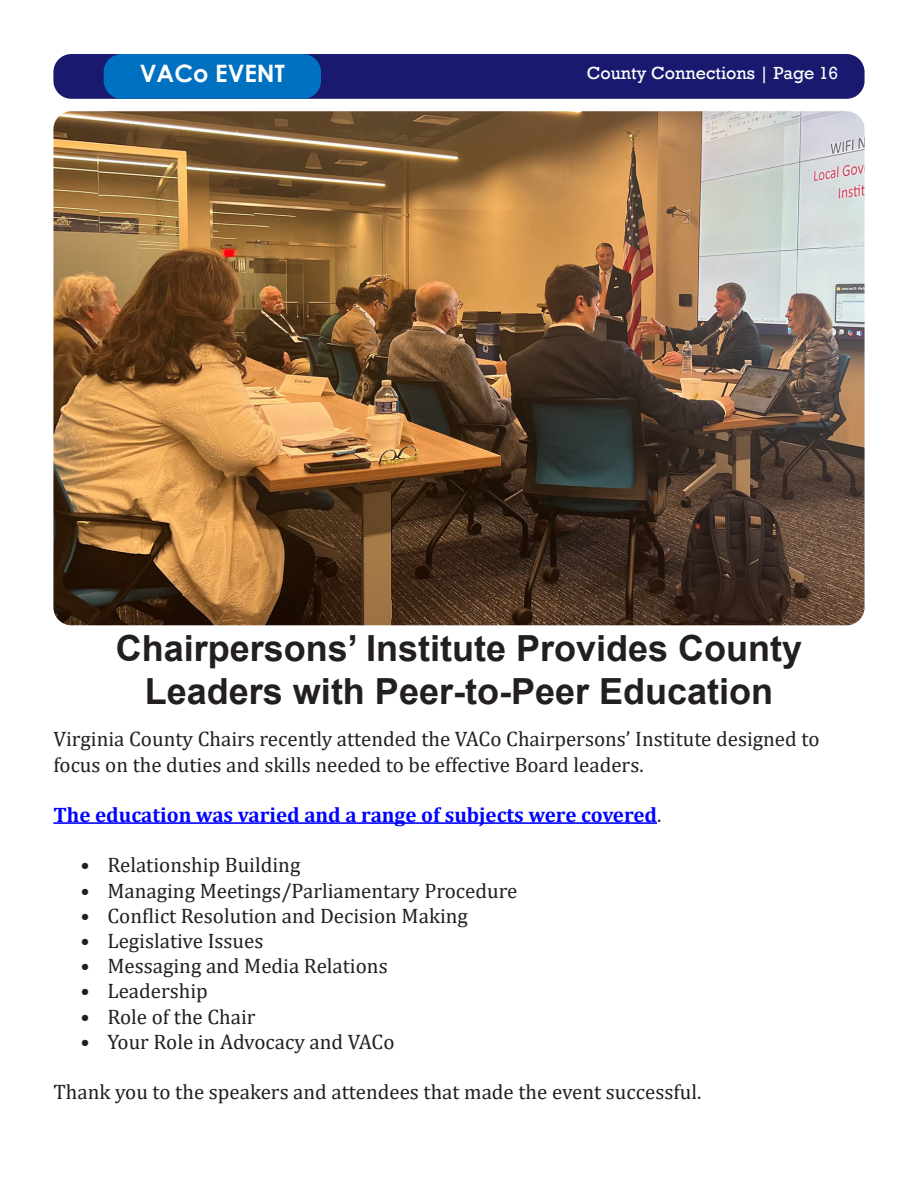
<style>
.page{position:relative;width:918px;height:1188px;background:#fff}
.page>*{position:absolute;margin:0;border:0;box-sizing:border-box;transform-origin:0 0}
.t1{font:700 36px/43.2px "Arial";color:#231f20;text-align:center}
.t2{font:700 24px "Century Gothic";color:#fff}
.t3{font:21px/25.2px "Cambria";color:#231f20}
.t4{font:700 21px "Cambria";color:#00f}
.t5{font:18px "Rockwell";color:#fff}
.s1{font-weight:400;color:#231f20}
</style>
<div class="page">
<div style="left:53px;top:54px;width:812px;height:45px;background:#191970;border-radius:18px"></div>
<div style="left:104px;top:54px;width:217px;height:45px;background:#0070c0;border-radius:18px"></div>
<img style="left:53px;top:111px;width:812px;height:514px">
<hr style="left:53px;top:822px;width:604px;height:2px;background:#00f">
<p class="t2" style="left:140px;top:55px;width:146px">VACo EVENT</p>
<p class="t5" style="left:587px;top:62px;width:253px">County Connections | Page 16</p>
<p class="t1" style="left:116px;top:627px;width:688px">Chairpersons’ Institute Provides County<br>Leaders with Peer-to-Peer Education</p>
<p class="t3" style="left:53px;top:727px;width:768px">Virginia County Chairs recently attended the VACo Chairpersons’ Institute designed to focus on the duties and skills needed to be effective Board leaders.</p>
<p class="t4" style="left:53px;top:800px;width:609px">The education was varied and a range of subjects were covered<span class="s1">.</span></p>
<p class="t3" style="left:80px;top:853px;width:221px">• Relationship Building</p>
<p class="t3" style="left:80px;top:878px;width:438px">• Managing Meetings/Parliamentary Procedure</p>
<p class="t3" style="left:80px;top:903px;width:389px">• Conflict Resolution and Decision Making</p>
<p class="t3" style="left:80px;top:928px;width:184px">• Legislative Issues</p>
<p class="t3" style="left:80px;top:953px;width:309px">• Messaging and Media Relations</p>
<p class="t3" style="left:80px;top:979px;width:129px">• Leadership</p>
<p class="t3" style="left:80px;top:1004px;width:177px">• Role of the Chair</p>
<p class="t3" style="left:80px;top:1029px;width:316px">• Your Role in Advocacy and VACo</p>
<p class="t3" style="left:53px;top:1079px;width:649px">Thank you to the speakers and attendees that made the event successful.</p>
</div>
